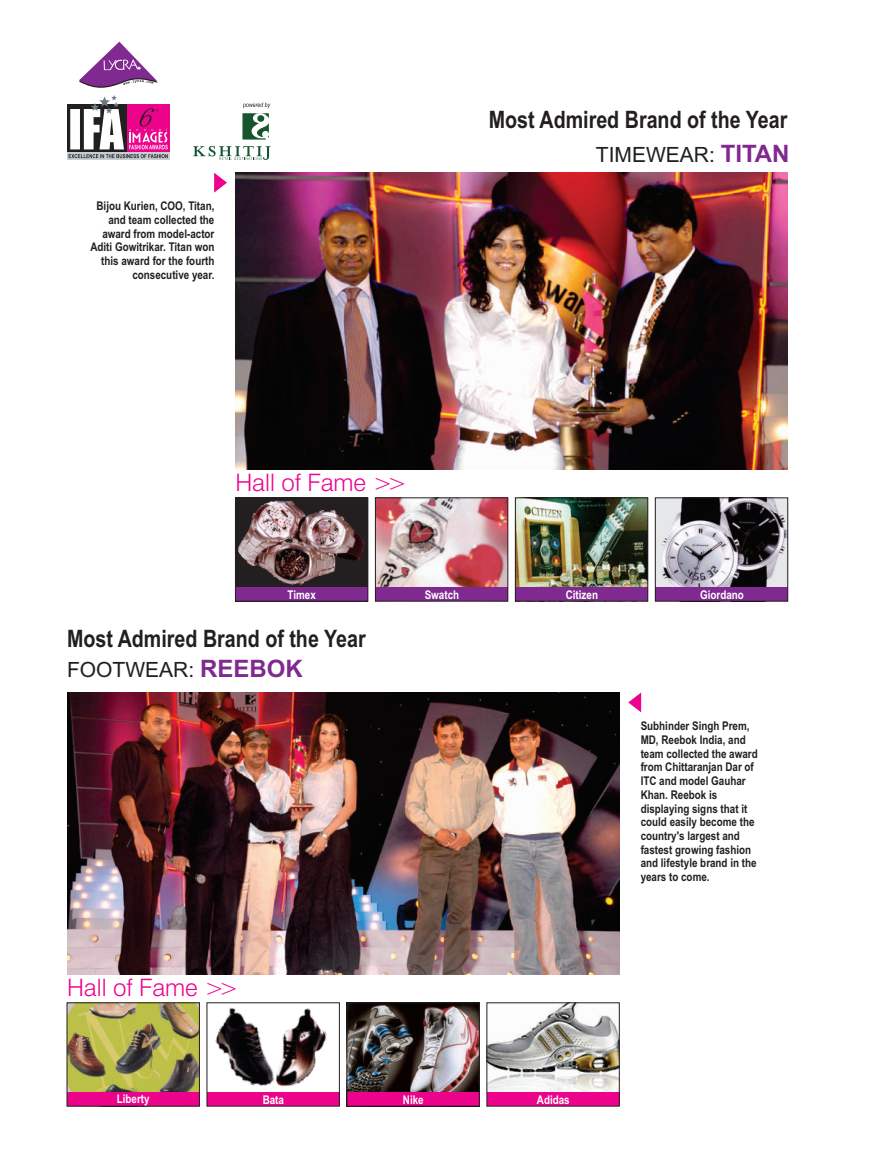
<style>
.page{position:relative;width:872px;height:1170px;background:#fff}
.page>*{position:absolute;margin:0;border:0;box-sizing:border-box;transform-origin:0 0}
.t1{font:700 24px "Arial Narrow";color:#231f20}
.t2{font:300 24px "Swiss 721 BT";color:#ed028c}
.t3{font:21px "Arial";color:#231f20}
.t4{font:700 12px/13.6px "Arial Narrow";color:#231f20;text-align:right}
.t5{font:700 12px "Arial Narrow";color:#fff}
.s1{font-weight:700;font-size:24px;color:#802990}
</style>
<div class="page">
<img style="left:66px;top:41px;width:723px;height:1066px">
<p class="t4" style="left:90px;top:198px;width:125px">Bijou Kurien, COO, Titan, and team collected the award from model-actor<br>Aditi Gowitrikar. Titan won this award for the fourth consecutive year.</p>
<p class="t1" style="left:489px;top:101px;width:300px">Most Admired Brand of the Year</p>
<p class="t3" style="left:596px;top:141px;width:195px">TIMEWEAR: <span class="s1">TITAN</span></p>
<p class="t2" style="left:235px;top:467px;width:173px">Hall of Fame &gt;&gt;</p>
<p class="t5" style="left:287px;top:585px;width:30px">Timex</p>
<p class="t5" style="left:425px;top:585px;width:36px">Swatch</p>
<p class="t5" style="left:566px;top:585px;width:34px">Citizen</p>
<p class="t5" style="left:700px;top:585px;width:45px">Giordano</p>
<p class="t1" style="left:67px;top:620px;width:300px">Most Admired Brand of the Year</p>
<p class="t3" style="left:67px;top:655px;width:237px">FOOTWEAR: <span class="s1">REEBOK</span></p>
<p class="t2" style="left:67px;top:972px;width:173px">Hall of Fame &gt;&gt;</p>
<p class="t5" style="left:117px;top:1089px;width:34px">Liberty</p>
<p class="t5" style="left:263px;top:1090px;width:23px">Bata</p>
<p class="t5" style="left:537px;top:1090px;width:34px">Adidas</p>
<p class="t5" style="left:403px;top:1090px;width:22px">Nike</p>
<p class="t4" style="left:640px;top:718px;width:119px;text-align:left">Subhinder Singh Prem,<br>MD, Reebok India, and team collected the award from Chittaranjan Dar of<br>ITC and model Gauhar<br>Khan. Reebok is displaying signs that it could easily become the country's largest and fastest growing fashion and lifestyle brand in the years to come.</p>
</div>
